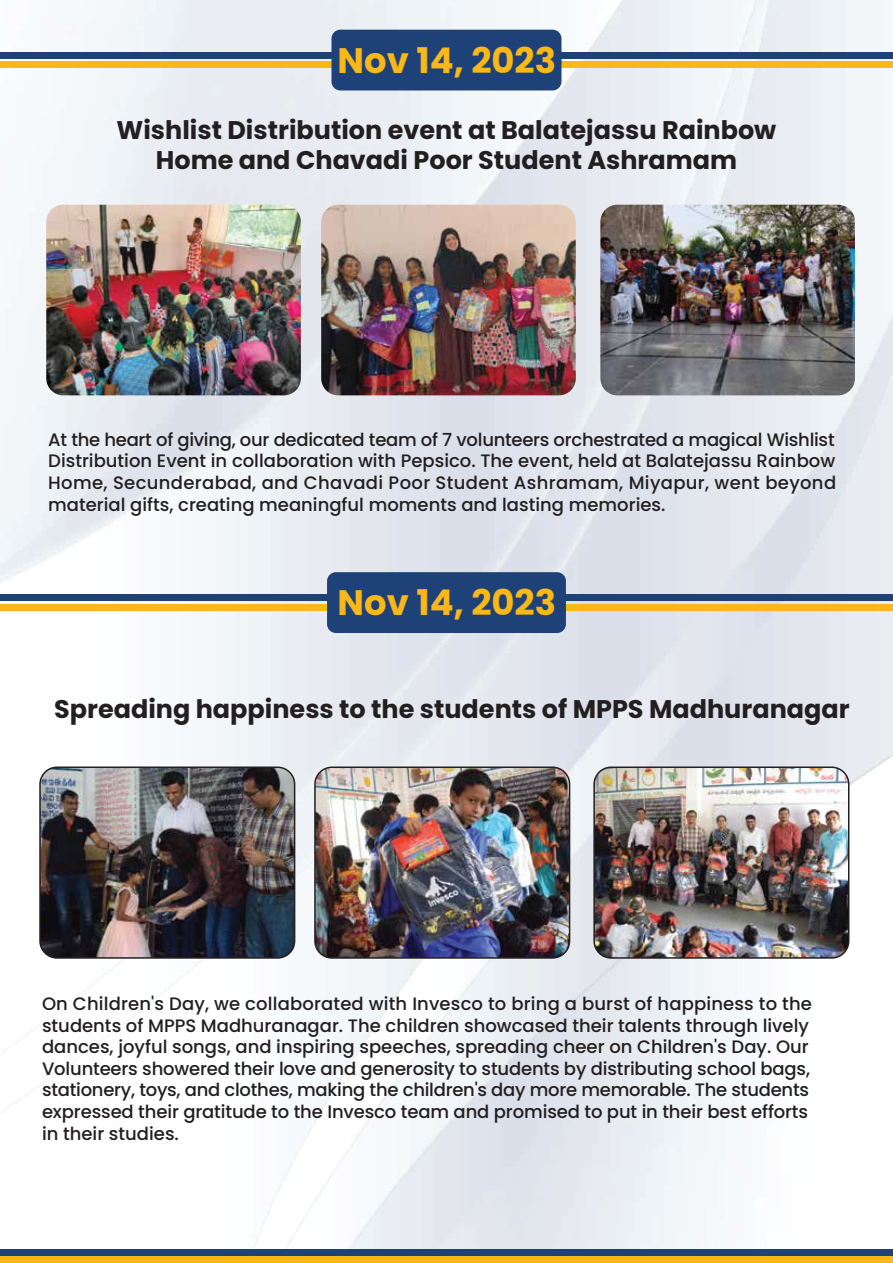
<style>
.page{position:relative;width:893px;height:1263px;background:#fff}
.page>*{position:absolute;margin:0;border:0;box-sizing:border-box;transform-origin:0 0}
.t1{font:700 35.4px "Poppins";color:#f9b817}
.t2{font:700 25.5px/30.6px "Poppins";color:#231f20;text-align:center}
.t3{font:500 18px/21.6px "Poppins";color:#231f20;text-align:justify}
</style>
<div class="page">
<img style="left:0;top:0;width:893px;height:1249px">
<div style="left:0;top:52px;width:893px;height:7px;background:#1e4178"></div>
<div style="left:0;top:61px;width:893px;height:7px;background:#f9b817"></div>
<div style="left:331px;top:30px;width:230px;height:60px;background:#1e4178;border-radius:9px"></div>
<div style="left:0;top:595px;width:893px;height:6px;background:#1e4178"></div>
<div style="left:0;top:1249px;width:893px;height:7px;background:#1e4178"></div>
<div style="left:0;top:604px;width:893px;height:7px;background:#f9b817"></div>
<div style="left:0;top:1256px;width:893px;height:7px;background:#f9b817"></div>
<div style="left:327px;top:572px;width:239px;height:61px;background:#1e4178;border-radius:9px"></div>
<img style="left:46px;top:205px;width:255px;height:190px">
<img style="left:321px;top:205px;width:255px;height:190px">
<img style="left:600px;top:205px;width:255px;height:190px">
<img style="left:40px;top:767px;width:255px;height:191px">
<div style="left:39px;top:766px;width:256px;height:193px;border:2px solid #231f20;border-radius:17px"></div>
<img style="left:315px;top:767px;width:255px;height:191px">
<div style="left:314px;top:766px;width:256px;height:193px;border:2px solid #231f20;border-radius:17px"></div>
<img style="left:594px;top:767px;width:255px;height:191px">
<div style="left:593px;top:766px;width:256px;height:193px;border:2px solid #231f20;border-radius:17px"></div>
<h1 class="t1" style="left:338px;top:40px;width:220px">Nov 14, 2023</h1>
<h2 class="t2" style="left:117px;top:114px;width:661px">Wishlist Distribution event at Balatejassu Rainbow<br>Home and Chavadi Poor Student Ashramam</h2>
<p class="t3" style="left:48px;top:429px;width:789px">At the heart of giving, our dedicated team of 7 volunteers orchestrated a magical Wishlist Distribution Event in collaboration with Pepsico. The event, held at Balatejassu Rainbow Home, Secunderabad, and Chavadi Poor Student Ashramam, Miyapur, went beyond material gifts, creating meaningful moments and lasting memories.</p>
<h1 class="t1" style="left:338px;top:582px;width:220px">Nov 14, 2023</h1>
<h2 class="t2" style="left:54px;top:694px;width:797px">Spreading happiness to the students of MPPS Madhuranagar</h2>
<p class="t3" style="left:42px;top:993px;width:771px;text-align:left">On Children's Day, we collaborated with Invesco to bring a burst of happiness to the students of MPPS Madhuranagar. The children showcased their talents through lively dances, joyful songs, and inspiring speeches, spreading cheer on Children's Day. Our Volunteers showered their love and generosity to students by distributing school bags, stationery, toys, and clothes, making the children's day more memorable. The students expressed their gratitude to the Invesco team and promised to put in their best efforts in their studies.</p>
</div>
